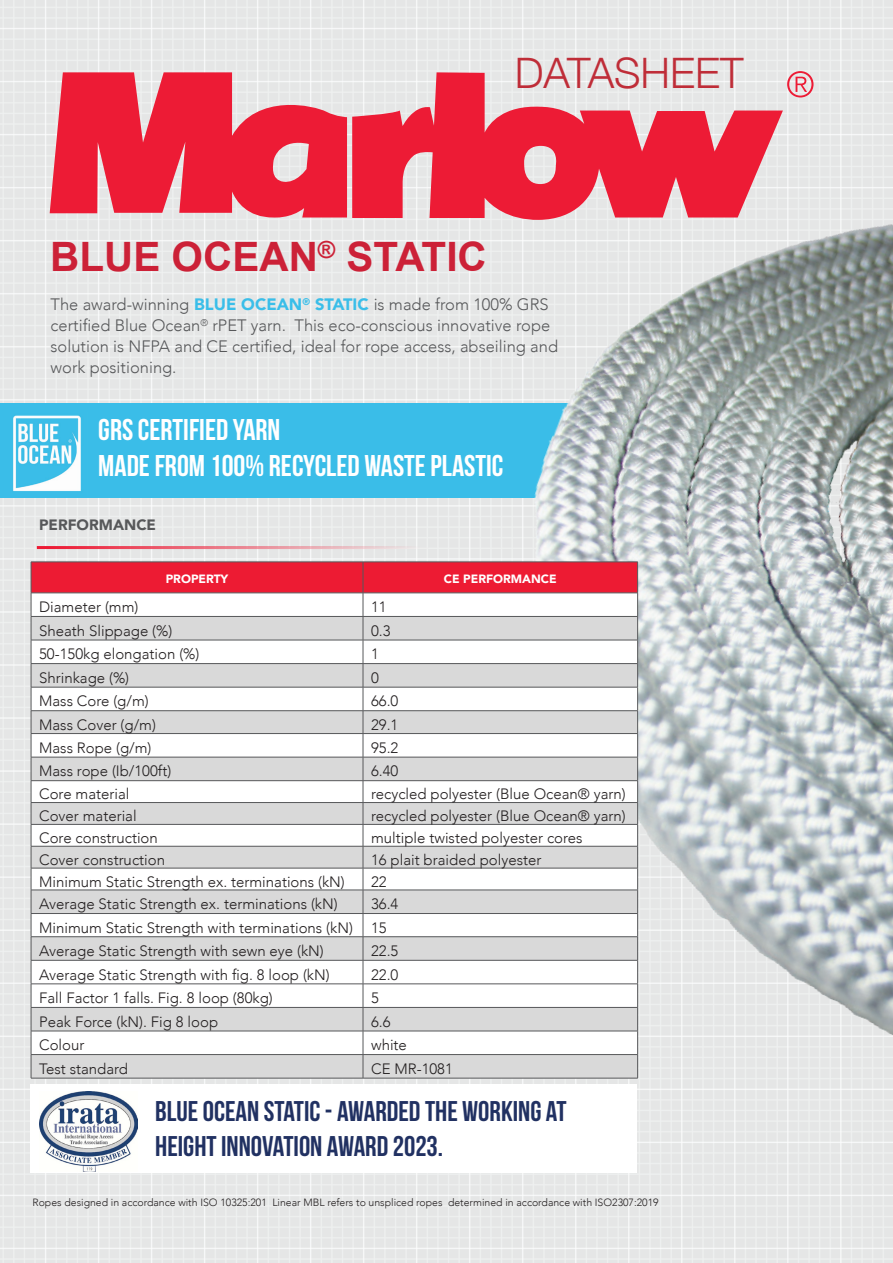
<style>
.page{position:relative;width:893px;height:1263px;background:#fff}
.page>*{position:absolute;margin:0;border:0;box-sizing:border-box;transform-origin:0 0}
.t1{font:300 42px "Helvetica Neue";color:#bf2d38}
.t2{font:700 40.5px "Arial";color:#cc2137}
.t3{font:30px "Bebas Neue";color:#fff}
.t4{font:28.5px "Bebas Neue";color:#213162}
.Projects_page_body_copy{font:300 16.5px/21px "Avenir";color:#57585a}
.t5{font:300 15px "Avenir";color:#231f20}
.t6{font:900 15px "Avenir";color:#57585a}
.t7{font:900 12px "Avenir";color:#fff}
.t8{font:300 10.5px "Avenir";color:#231f20}
.s1{font-weight:900;color:#3abee9}
</style>
<div class="page">
<img style="left:0;top:0;width:893px;height:1263px">
<svg style="left:50px;top:72px;width:297px;height:147px;background:#eb4c60"></svg>
<svg style="left:352px;top:72px;width:431px;height:148px;background:#ea6b7a"></svg>
<svg style="left:787px;top:71px;width:26px;height:26px"></svg>
<div style="left:0;top:403px;width:804px;height:95px;background:#3abde8"></div>
<img style="left:13px;top:415px;width:68px;height:77px">
<img style="left:452px;top:188px;width:441px;height:967px">
<hr style="left:37px;top:546px;width:392px;height:3px;background:#ed1a34">
<hr style="left:31px;top:1078px;width:332px;height:1px;background:#57585a">
<hr style="left:363px;top:1078px;width:275px;height:1px;background:#57585a">
<svg style="left:31px;top:562px;width:607px;height:516px"></svg>
<hr style="left:363px;top:868px;width:275px;height:1px;background:#57585a">
<div style="left:30px;top:1084px;width:606px;height:89px;background:#fff"></div>
<img style="left:39px;top:1092px;width:99px;height:80px">
<p class="t1" style="left:515px;top:39px;width:230px">DATASHEET</p>
<p class="t2" style="left:50px;top:230px;width:438px">BLUE OCEAN<sup>®</sup> STATIC</p>
<p class="Projects_page_body_copy" style="left:51px;top:294px;width:509px">The award-winning <span class="s1">BLUE OCEAN</span><sup>®</sup> <span class="s1">STATIC</span> is made from 100% GRS certified Blue Ocean<sup>®</sup> rPET yarn. This eco-conscious innovative rope solution is NFPA and CE certified, ideal for rope access, abseiling and work positioning.</p>
<p class="t3" style="left:98px;top:413px;width:184px">GRS CERTIFIED YARN</p>
<p class="t3" style="left:98px;top:449px;width:407px">MADE FROM 100% RECYCLED WASTE PLASTIC</p>
<p class="t6" style="left:39px;top:512px;width:118px">PERFORMANCE</p>
<p class="t7" style="left:166px;top:569px;width:64px">PROPERTY</p>
<p class="t7" style="left:444px;top:569px;width:114px">CE PERFORMANCE</p>
<p class="t5" style="left:39px;top:598px;width:101px">Diameter (mm)</p>
<p class="t5" style="left:371px;top:598px;width:17px">11</p>
<p class="t5" style="left:39px;top:622px;width:135px">Sheath Slippage (%)</p>
<p class="t5" style="left:371px;top:622px;width:21px">0.3</p>
<p class="t5" style="left:39px;top:645px;width:162px">50-150kg elongation (%)</p>
<p class="t5" style="left:371px;top:645px;width:9px">1</p>
<p class="t5" style="left:39px;top:669px;width:92px">Shrinkage (%)</p>
<p class="t5" style="left:371px;top:669px;width:9px">0</p>
<p class="t5" style="left:39px;top:692px;width:111px">Mass Core (g/m)</p>
<p class="t5" style="left:371px;top:692px;width:29px">66.0</p>
<p class="t5" style="left:39px;top:716px;width:118px">Mass Cover (g/m)</p>
<p class="t5" style="left:371px;top:716px;width:29px">29.1</p>
<p class="t5" style="left:39px;top:739px;width:114px">Mass Rope (g/m)</p>
<p class="t5" style="left:371px;top:739px;width:29px">95.2</p>
<p class="t5" style="left:39px;top:762px;width:134px">Mass rope (Ib/100ft)</p>
<p class="t5" style="left:371px;top:762px;width:29px">6.40</p>
<p class="t5" style="left:39px;top:785px;width:92px">Core material</p>
<p class="t5" style="left:371px;top:785px;width:256px">recycled polyester (Blue Ocean® yarn)</p>
<p class="t5" style="left:39px;top:807px;width:99px">Cover material</p>
<p class="t5" style="left:371px;top:807px;width:256px">recycled polyester (Blue Ocean® yarn)</p>
<p class="t5" style="left:39px;top:829px;width:120px">Core construction</p>
<p class="t5" style="left:371px;top:829px;width:213px">multiple twisted polyester cores</p>
<p class="t5" style="left:39px;top:851px;width:127px">Cover construction</p>
<p class="t5" style="left:371px;top:851px;width:172px">16 plait braided polyester</p>
<p class="t5" style="left:39px;top:872px;width:307px">Minimum Static Strength ex. terminations (kN)</p>
<p class="t5" style="left:371px;top:872px;width:17px">22</p>
<p class="t5" style="left:39px;top:895px;width:300px">Average Static Strength ex. terminations (kN)</p>
<p class="t5" style="left:371px;top:895px;width:29px">36.4</p>
<p class="t5" style="left:39px;top:918px;width:315px">Minimum Static Strength with terminations (kN)</p>
<p class="t5" style="left:371px;top:918px;width:17px">15</p>
<p class="t5" style="left:39px;top:942px;width:286px">Average Static Strength with sewn eye (kN)</p>
<p class="t5" style="left:371px;top:942px;width:29px">22.5</p>
<p class="t5" style="left:39px;top:965px;width:292px">Average Static Strength with fig. 8 loop (kN)</p>
<p class="t5" style="left:371px;top:965px;width:29px">22.0</p>
<p class="t5" style="left:39px;top:989px;width:235px">Fall Factor 1 falls. Fig. 8 loop (80kg)</p>
<p class="t5" style="left:371px;top:989px;width:9px">5</p>
<p class="t5" style="left:39px;top:1013px;width:181px">Peak Force (kN). Fig 8 loop</p>
<p class="t5" style="left:371px;top:1013px;width:21px">6.6</p>
<p class="t5" style="left:39px;top:1036px;width:47px">Colour</p>
<p class="t5" style="left:371px;top:1036px;width:37px">white</p>
<p class="t5" style="left:39px;top:1060px;width:90px">Test standard</p>
<p class="t5" style="left:371px;top:1060px;width:83px">CE MR-1081</p>
<p class="t4" style="left:155px;top:1096px;width:413px">BLUE OCEAN STATIC - AWARDED THE WORKING AT</p>
<p class="t4" style="left:155px;top:1130px;width:289px">HEIGHT INNOVATION AWARD 2023.</p>
<p class="t8" style="left:32px;top:1196px;width:628px">Ropes designed in accordance with ISO 10325:201 Linear MBL refers to unspliced ropes determined in accordance with ISO2307:2019</p>
</div>
